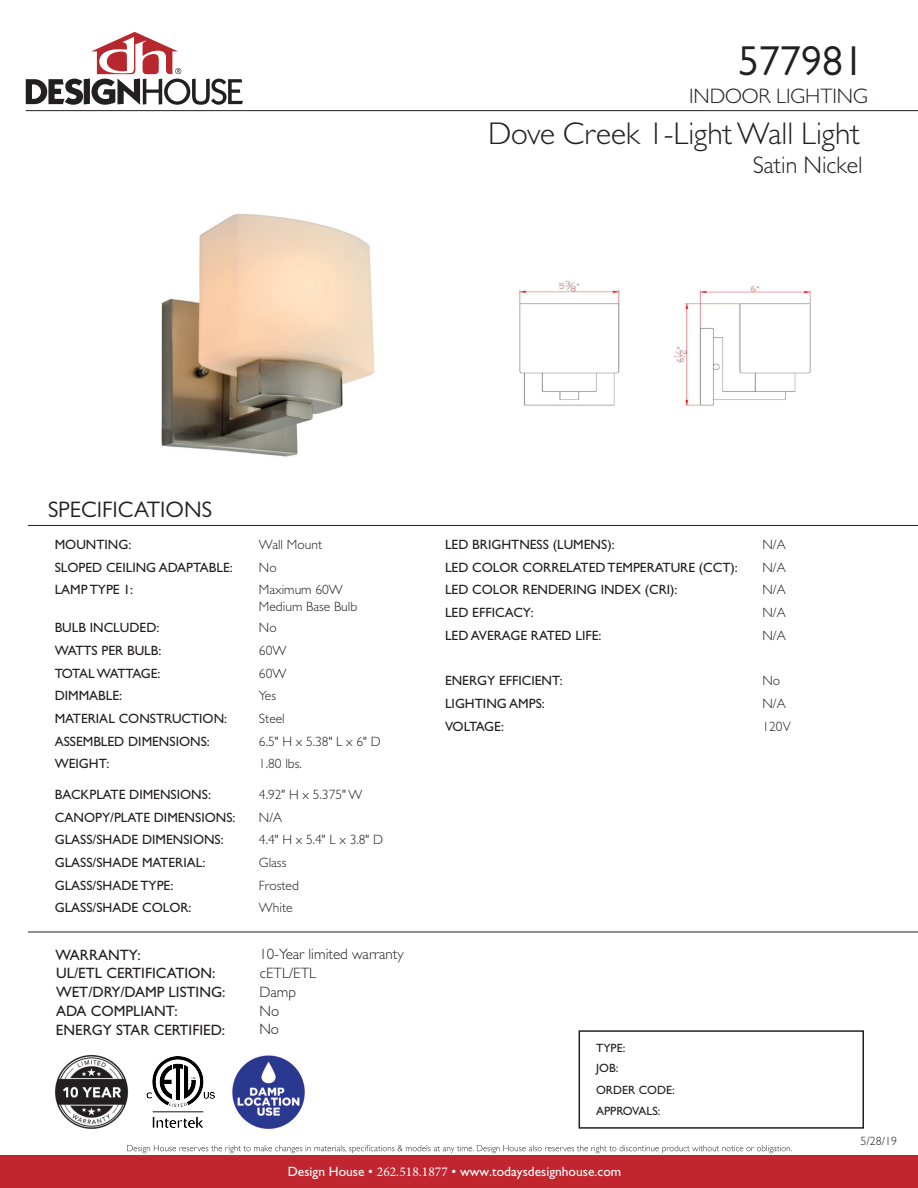
<style>
.page{position:relative;width:918px;height:1188px;background:#fff}
.page>*{position:absolute;margin:0;border:0;box-sizing:border-box;transform-origin:0 0}
.t1{font:42px "Gill Sans";color:#231f20}
.t2{font:300 31.5px "Gill Sans";color:#231f20}
.t3{font:300 24px "Gill Sans";color:#231f20}
.t4{font:22.5px "Gill Sans";color:#231f20}
.t5{font:300 21px "Gill Sans";color:#231f20}
.t6{font:15px/18.9px "Gill Sans Std";color:#231f20}
.t7{font:300 15px/18.9px "Gill Sans Std";color:#231f20}
.t8{font:13.5px "Gill Sans Std";color:#231f20}
.t9{font:300 13.5px/16.2px "Gill Sans Std";color:#231f20}
.t10{font:13.5px "Gill Sans Std";color:#fff}
.t11{font:13.5px "Gill Sans Std";letter-spacing:-.065em;color:#231f20}
.t12{font:13.5px "Gill Sans Std";letter-spacing:-.04em;color:#231f20}
.t13{font:12px/19.5px "Gill Sans Std";color:#231f20}
.t14{font:300 12px "Gill Sans";color:#231f20}
.s1{font-family:"Minion Pro"}
</style>
<div class="page">
<div style="left:0;top:1156px;width:918px;height:32px;background:#c1262f"></div>
<svg style="left:26px;top:32px;width:217px;height:73px"></svg>
<svg style="left:127px;top:1145px;width:665px;height:8px"></svg>
<div style="left:579px;top:1030px;width:285px;height:99px;border:2px solid #231f20"></div>
<hr style="left:26px;top:110px;width:892px;height:1px;background:#231f20">
<hr style="left:28px;top:525px;width:890px;height:1px;background:#231f20">
<img style="left:55px;top:1055px;width:74px;height:74px">
<img style="left:146px;top:1056px;width:69px;height:72px">
<img style="left:232px;top:1055px;width:73px;height:74px">
<img style="left:161px;top:213px;width:214px;height:244px">
<img style="left:517px;top:280px;width:294px;height:126px">
<hr style="left:28px;top:932px;width:890px;height:1px;background:#231f20">
<h1 class="t1" style="left:738px;top:37px;width:127px">577981</h1>
<h3 class="t5" style="left:689px;top:83px;width:180px">INDOOR LIGHTING</h3>
<h2 class="t2" style="left:488px;top:114px;width:373px">Dove Creek 1-LightWall Light</h2>
<h3 class="t3" style="left:753px;top:151px;width:111px">Satin Nickel</h3>
<h3 class="t4" style="left:48px;top:497px;width:166px">SPECIFICATIONS</h3>
<p class="t8" style="left:55px;top:537px;width:78px">MOUNTING:</p>
<p class="t9" style="left:259px;top:536px;width:65px">Wall Mount</p>
<p class="t8" style="left:55px;top:559px;width:180px">SLOPED CEILING ADAPTABLE:</p>
<p class="t9" style="left:259px;top:559px;width:19px">No</p>
<p class="t8" style="left:55px;top:582px;width:80px">LAMP TYPE 1:</p>
<p class="t9" style="left:259px;top:582px;width:100px">Maximum 60W<br>Medium Base Bulb</p>
<p class="t8" style="left:55px;top:620px;width:106px">BULB INCLUDED:</p>
<p class="t9" style="left:259px;top:620px;width:19px">No</p>
<p class="t8" style="left:55px;top:643px;width:108px">WATTS PER BULB:</p>
<p class="t9" style="left:259px;top:642px;width:29px">60W</p>
<p class="t11" style="left:55px;top:665px;width:107px">TOTAL WATTAGE:</p>
<p class="t9" style="left:259px;top:665px;width:29px">60W</p>
<p class="t8" style="left:55px;top:688px;width:69px">DIMMABLE:</p>
<p class="t9" style="left:259px;top:688px;width:19px">Yes</p>
<p class="t8" style="left:55px;top:711px;width:174px">MATERIAL CONSTRUCTION:</p>
<p class="t9" style="left:259px;top:711px;width:27px">Steel</p>
<p class="t8" style="left:55px;top:733px;width:157px">ASSEMBLED DIMENSIONS:</p>
<p class="t9" style="left:259px;top:733px;width:123px">6.5" H x 5.38" L x 6" D</p>
<p class="t8" style="left:55px;top:756px;width:56px">WEIGHT:</p>
<p class="t9" style="left:259px;top:756px;width:44px">1.80 lbs.</p>
<p class="t8" style="left:55px;top:787px;width:158px">BACKPLATE DIMENSIONS:</p>
<p class="t9" style="left:259px;top:786px;width:105px">4.92" H x 5.375" W</p>
<p class="t8" style="left:55px;top:809px;width:182px">CANOPY/PLATE DIMENSIONS:</p>
<p class="t9" style="left:259px;top:809px;width:25px">N/A</p>
<p class="t8" style="left:55px;top:832px;width:171px">GLASS/SHADE DIMENSIONS:</p>
<p class="t9" style="left:259px;top:832px;width:126px">4.4" H x 5.4" L x 3.8" D</p>
<p class="t8" style="left:55px;top:855px;width:152px">GLASS/SHADE MATERIAL:</p>
<p class="t9" style="left:259px;top:855px;width:29px">Glass</p>
<p class="t8" style="left:55px;top:877px;width:120px">GLASS/SHADE TYPE:</p>
<p class="t9" style="left:259px;top:877px;width:41px">Frosted</p>
<p class="t8" style="left:55px;top:900px;width:138px">GLASS/SHADE COLOR:</p>
<p class="t9" style="left:259px;top:900px;width:35px">White</p>
<p class="t6" style="left:56px;top:945px;width:171px">WARRANTY:<br>UL/ETL CERTIFICATION:<br>WET/DRY/DAMP LISTING:<br>ADA COMPLIANT:</p>
<p class="t7" style="left:259px;top:945px;width:146px">10-Year limited warranty cETL/ETL<br>Damp<br>No</p>
<p class="t6" style="left:56px;top:1021px;width:171px">ENERGY STAR CERTIFIED:</p>
<p class="t7" style="left:259px;top:1020px;width:21px">No</p>
<p class="t8" style="left:445px;top:537px;width:171px">LED BRIGHTNESS (LUMENS):</p>
<p class="t9" style="left:762px;top:536px;width:25px">N/A</p>
<p class="t8" style="left:445px;top:559px;width:294px">LED COLOR CORRELATED TEMPERATURE (CCT):</p>
<p class="t9" style="left:762px;top:559px;width:25px">N/A</p>
<p class="t8" style="left:445px;top:582px;width:234px">LED COLOR RENDERING INDEX (CRI):</p>
<p class="t9" style="left:762px;top:582px;width:25px">N/A</p>
<p class="t8" style="left:445px;top:605px;width:90px">LED EFFICACY:</p>
<p class="t9" style="left:762px;top:605px;width:25px">N/A</p>
<p class="t8" style="left:445px;top:628px;width:158px">LED AVERAGE RATED LIFE:</p>
<p class="t9" style="left:762px;top:627px;width:25px">N/A</p>
<p class="t8" style="left:445px;top:673px;width:119px">ENERGY EFFICIENT:</p>
<p class="t9" style="left:762px;top:673px;width:19px">No</p>
<p class="t8" style="left:445px;top:696px;width:101px">LIGHTING AMPS:</p>
<p class="t9" style="left:762px;top:696px;width:25px">N/A</p>
<p class="t12" style="left:445px;top:718px;width:61px">VOLTAGE:</p>
<p class="t9" style="left:762px;top:718px;width:30px">120V</p>
<p class="t13" style="left:596px;top:1038px;width:31px">TYPE:<br>JOB:</p>
<p class="t13" style="left:596px;top:1080px;width:80px;line-height:21px">ORDER CODE:<br>APPROVALS:</p>
<p class="t14" style="left:861px;top:1134px;width:38px">5/28/19</p>
<p class="t10" style="left:288px;top:1164px;width:335px">Design House • <span class="s1">262.518.1877</span> • www.todaysdesignhouse.com</p>
</div>
